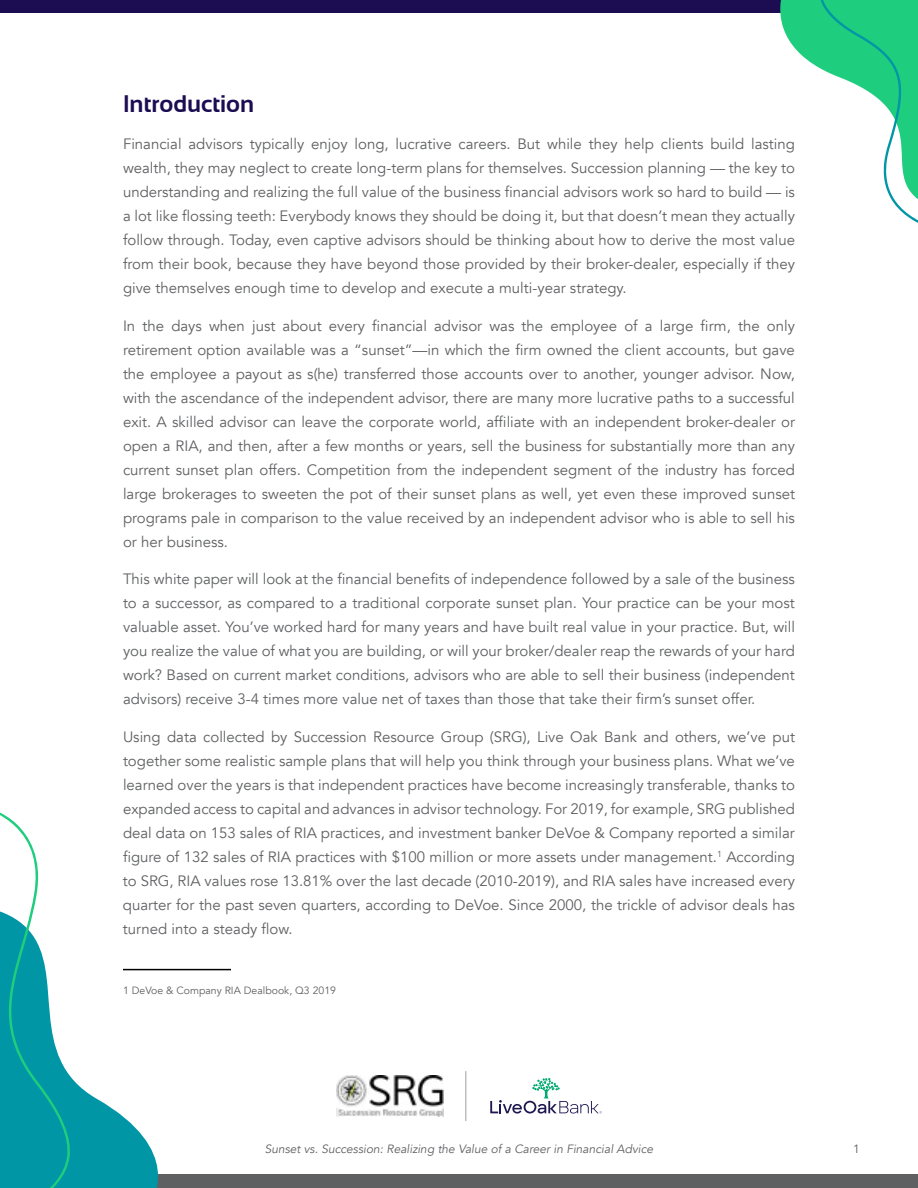
<style>
.page{position:relative;width:918px;height:1188px;background:#fff}
.page>*{position:absolute;margin:0;border:0;box-sizing:border-box;transform-origin:0 0}
.t1{font:700 24px "Sansation";color:#1c0d52}
.t2{font:15px/24px "Avenir";color:#5f6062;text-align:justify}
.t3{font:italic 12px "Avenir";color:#5f6062}
.t4{font:12px "Avenir";color:#5f6062}
.t5{font:10.5px "Avenir";color:#5f6062}
</style>
<div class="page">
<div style="left:0;top:1174px;width:918px;height:14px;background:#5f6062"></div>
<div style="left:0;top:0;width:918px;height:14px;background:#1c0d52"></div>
<svg style="left:490px;top:1078px;width:112px;height:36px"></svg>
<img style="left:337px;top:1076px;width:106px;height:41px">
<hr style="left:465px;top:1071px;width:1px;height:50px;background:#bcbec0">
<svg style="left:72px;top:968px;width:114px;height:220px"></svg>
<svg style="left:0;top:812px;width:72px;height:376px"></svg>
<svg style="left:780px;top:0;width:138px;height:223px"></svg>
<hr style="left:123px;top:969px;width:108px;height:1px;background:#000">
<h1 class="t1" style="left:123px;top:90px;width:133px">Introduction</h1>
<p class="t2" style="left:123px;top:133px;width:674px">Financial advisors typically enjoy long, lucrative careers. But while they help clients build lasting wealth, they may neglect to create long-term plans for themselves. Succession planning — the key to understanding and realizing the full value of the business financial advisors work so hard to build — is a lot like flossing teeth: Everybody knows they should be doing it, but that doesn’t mean they actually follow through. Today, even captive advisors should be thinking about how to derive the most value from their book, because they have beyond those provided by their broker-dealer, especially if they give themselves enough time to develop and execute a multi-year strategy.</p>
<p class="t2" style="left:123px;top:314px;width:674px">In the days when just about every financial advisor was the employee of a large firm, the only retirement option available was a “sunset”—in which the firm owned the client accounts, but gave the employee a payout as s(he) transferred those accounts over to another, younger advisor. Now, with the ascendance of the independent advisor, there are many more lucrative paths to a successful exit. A skilled advisor can leave the corporate world, affiliate with an independent broker-dealer or open a RIA, and then, after a few months or years, sell the business for substantially more than any current sunset plan offers. Competition from the independent segment of the industry has forced large brokerages to sweeten the pot of their sunset plans as well, yet even these improved sunset programs pale in comparison to the value received by an independent advisor who is able to sell his or her business.</p>
<p class="t2" style="left:123px;top:568px;width:674px">This white paper will look at the financial benefits of independence followed by a sale of the business to a successor, as compared to a traditional corporate sunset plan. Your practice can be your most valuable asset. You’ve worked hard for many years and have built real value in your practice. But, will you realize the value of what you are building, or will your broker/dealer reap the rewards of your hard work? Based on current market conditions, advisors who are able to sell their business (independent advisors) receive 3-4 times more value net of taxes than those that take their firm’s sunset offer.</p>
<p class="t2" style="left:123px;top:725px;width:674px">Using data collected by Succession Resource Group (SRG), Live Oak Bank and others, we’ve put together some realistic sample plans that will help you think through your business plans. What we’ve learned over the years is that independent practices have become increasingly transferable, thanks to expanded access to capital and advances in advisor technology. For 2019, for example, SRG published deal data on 153 sales of RIA practices, and investment banker DeVoe &amp; Company reported a similar figure of 132 sales of RIA practices with $100 million or more assets under management.<sup>1</sup> According to SRG, RIA values rose 13.81% over the last decade (2010-2019), and RIA sales have increased every quarter for the past seven quarters, according to DeVoe. Since 2000, the trickle of advisor deals has turned into a steady flow.</p>
<p class="t5" style="left:123px;top:984px;width:215px">1 DeVoe &amp; Company RIA Dealbook, Q3 2019</p>
<p class="t3" style="left:265px;top:1142px;width:390px">Sunset vs. Succession: Realizing the Value of a Career in Financial Advice</p>
<p class="t4" style="left:853px;top:1142px;width:8px">1</p>
</div>
